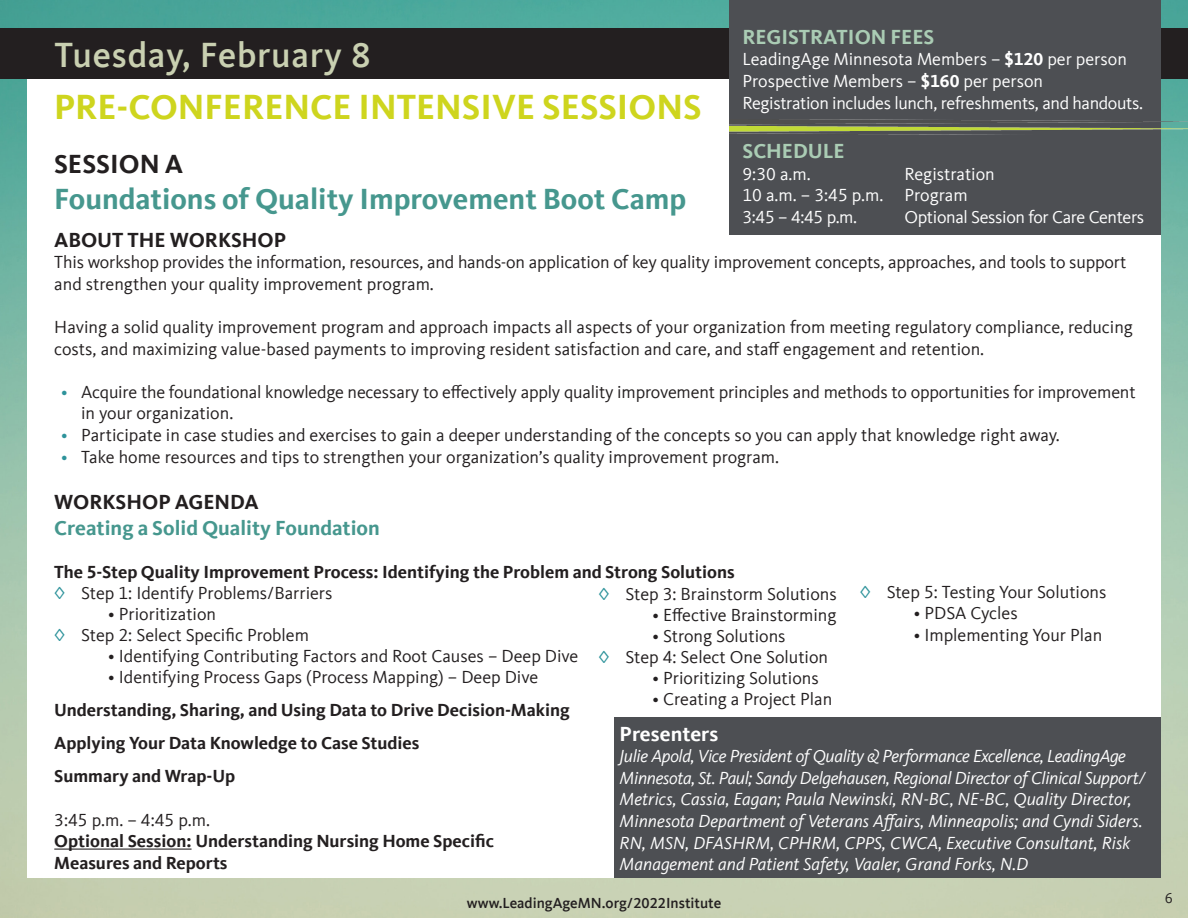
<style>
.page{position:relative;width:1188px;height:918px;background:#fff}
.page>*{position:absolute;margin:0;border:0;box-sizing:border-box;transform-origin:0 0}
.t1{font:700 36px "Kievit Offc";color:#ced51e}
.t2{font:500 36px "Kievit Offc";letter-spacing:.02em;color:#c9d0b1}
.t3{font:700 30px "Kievit Offc";color:#46978e}
.t4{font:700 27px "Kievit Offc";color:#231f20}
.t5{font:700 21px "Kievit Offc";color:#46978e}
.t6{font:700 21px "Kievit Offc";color:#231f20}
.t7{font:700 21px "Kievit Offc";color:#aaccb4}
.t8{font:700 21px "Kievit Offc";color:#fff}
.t9{font:18px/21.6px "Kievit Offc";color:#231f20}
.t10{font:italic 18px/21.6px "Kievit Offc";letter-spacing:-.005em;color:#fff}
.t11{font:700 18px "Kievit Offc";color:#231f20}
.t12{font:18px "Kievit Offc";letter-spacing:-.01em;color:#fff}
.t13{font:500 15px "Kievit Offc";color:#231f20}
.t14{font:15px "Kievit Offc";color:#231f20}
.s1{font-weight:700}
.s2{color:#2e939b}
</style>
<div class="page">
<img style="left:0;top:0;width:1188px;height:918px">
<div style="left:27px;top:53px;width:1134px;height:825px;background:#fff"></div>
<div style="left:0;top:28px;width:1188px;height:51px;background:#231f20"></div>
<div style="left:729px;top:0;width:432px;height:234px;background:#4d4f53"></div>
<div style="left:615px;top:717px;width:546px;height:161px;background:#4d4f53"></div>
<img style="left:729px;top:119px;width:459px;height:15px">
<hr style="left:54px;top:849px;width:138px;height:1px;background:#231f20">
<p class="t2" style="left:55px;top:34px;width:318px">Tuesday, February 8</p>
<p class="t1" style="left:54px;top:86px;width:649px">PRE-CONFERENCE INTENSIVE SESSIONS</p>
<p class="t4" style="left:54px;top:148px;width:131px">SESSION A</p>
<p class="t3" style="left:54px;top:181px;width:634px">Foundations of Quality Improvement Boot Camp</p>
<p class="t7" style="left:742px;top:25px;width:194px">REGISTRATION FEES</p>
<p class="t12" style="left:742px;top:49px;width:386px">LeadingAge Minnesota Members – <span class="s1">$120</span> per person</p>
<p class="t12" style="left:742px;top:71px;width:302px">Prospective Members – <span class="s1">$160</span> per person</p>
<p class="t12" style="left:742px;top:93px;width:402px">Registration includes lunch, refreshments, and handouts.</p>
<p class="t7" style="left:742px;top:139px;width:104px">SCHEDULE</p>
<p class="t12" style="left:742px;top:163px;width:70px">9:30 a.m.</p>
<p class="t12" style="left:904px;top:163px;width:92px">Registration</p>
<p class="t12" style="left:742px;top:185px;width:227px">10 a.m. – 3:45 p.m. Program</p>
<p class="t12" style="left:742px;top:207px;width:116px">3:45 – 4:45 p.m.</p>
<p class="t12" style="left:904px;top:207px;width:241px">Optional Session for Care Centers</p>
<p class="t6" style="left:54px;top:227px;width:233px">ABOUT THE WORKSHOP</p>
<p class="t9" style="left:54px;top:252px;width:1073px">This workshop provides the information, resources, and hands-on application of key quality improvement concepts, approaches, and tools to support and strengthen your quality improvement program.</p>
<p class="t9" style="left:54px;top:316px;width:1080px">Having a solid quality improvement program and approach impacts all aspects of your organization from meeting regulatory compliance, reducing costs, and maximizing value-based payments to improving resident satisfaction and care, and staff engagement and retention.</p>
<p class="t9" style="left:81px;top:381px;width:1056px;text-indent:-20px"><span class="s2">•</span> Acquire the foundational knowledge necessary to effectively apply quality improvement principles and methods to opportunities for improvement in your organization.</p>
<p class="t9" style="left:61px;top:424px;width:1000px"><span class="s2">•</span> Participate in case studies and exercises to gain a deeper understanding of the concepts so you can apply that knowledge right away.</p>
<p class="t9" style="left:61px;top:446px;width:720px"><span class="s2">•</span> Take home resources and tips to strengthen your organization’s quality improvement program.</p>
<p class="t6" style="left:54px;top:490px;width:206px">WORKSHOP AGENDA</p>
<p class="t5" style="left:54px;top:515px;width:327px">Creating a Solid Quality Foundation</p>
<p class="t11" style="left:54px;top:561px;width:682px">The 5-Step Quality Improvement Process: Identifying the Problem and Strong Solutions</p>
<p class="t9" style="left:54px;top:582px;width:280px"><span class="s2">◊</span> Step 1: Identify Problems/Barriers</p>
<p class="t9" style="left:108px;top:603px;width:109px">• Prioritization</p>
<p class="t9" style="left:54px;top:624px;width:256px"><span class="s2">◊</span> Step 2: Select Specific Problem</p>
<p class="t9" style="left:108px;top:645px;width:472px">• Identifying Contributing Factors and Root Causes – Deep Dive</p>
<p class="t9" style="left:108px;top:666px;width:432px">• Identifying Process Gaps (Process Mapping) – Deep Dive</p>
<p class="t9" style="left:860px;top:582px;width:248px"><span class="s2">◊</span> Step 5: Testing Your Solutions</p>
<p class="t9" style="left:914px;top:603px;width:105px">• PDSA Cycles</p>
<p class="t9" style="left:914px;top:624px;width:190px">• Implementing Your Plan</p>
<p class="t9" style="left:599px;top:583px;width:240px"><span class="s2">◊</span> Step 3: Brainstorm Solutions</p>
<p class="t9" style="left:653px;top:604px;width:185px">• Effective Brainstorming</p>
<p class="t9" style="left:653px;top:625px;width:135px">• Strong Solutions</p>
<p class="t9" style="left:599px;top:646px;width:231px"><span class="s2">◊</span> Step 4: Select One Solution</p>
<p class="t9" style="left:653px;top:667px;width:168px">• Prioritizing Solutions</p>
<p class="t9" style="left:653px;top:688px;width:181px">• Creating a Project Plan</p>
<p class="t11" style="left:54px;top:700px;width:517px">Understanding, Sharing, and Using Data to Drive Decision-Making</p>
<p class="t11" style="left:54px;top:733px;width:367px">Applying Your Data Knowledge to Case Studies</p>
<p class="t11" style="left:54px;top:766px;width:182px">Summary and Wrap-Up</p>
<p class="t9" style="left:54px;top:809px;width:157px">3:45 p.m. – 4:45 p.m.</p>
<p class="t11" style="left:54px;top:831px;width:441px">Optional Session: Understanding Nursing Home Specific</p>
<p class="t11" style="left:54px;top:852px;width:175px">Measures and Reports</p>
<p class="t8" style="left:620px;top:721px;width:100px">Presenters</p>
<p class="t10" style="left:620px;top:745px;width:527px">Julie Apold, Vice President of Quality &amp; Performance Excellence, LeadingAge Minnesota, St. Paul; Sandy Delgehausen, Regional Director of Clinical Support/ Metrics, Cassia, Eagan; Paula Newinski, RN-BC, NE-BC, Quality Director, Minnesota Department of Veterans Affairs, Minneapolis; and Cyndi Siders.<br>RN, MSN, DFASHRM, CPHRM, CPPS, CWCA, Executive Consultant, Risk Management and Patient Safety, Vaaler, Grand Forks, N.D</p>
<p class="t13" style="left:467px;top:895px;width:256px">www.LeadingAgeMN.org/2022Institute</p>
<p class="t14" style="left:1165px;top:890px;width:10px">6</p>
</div>
